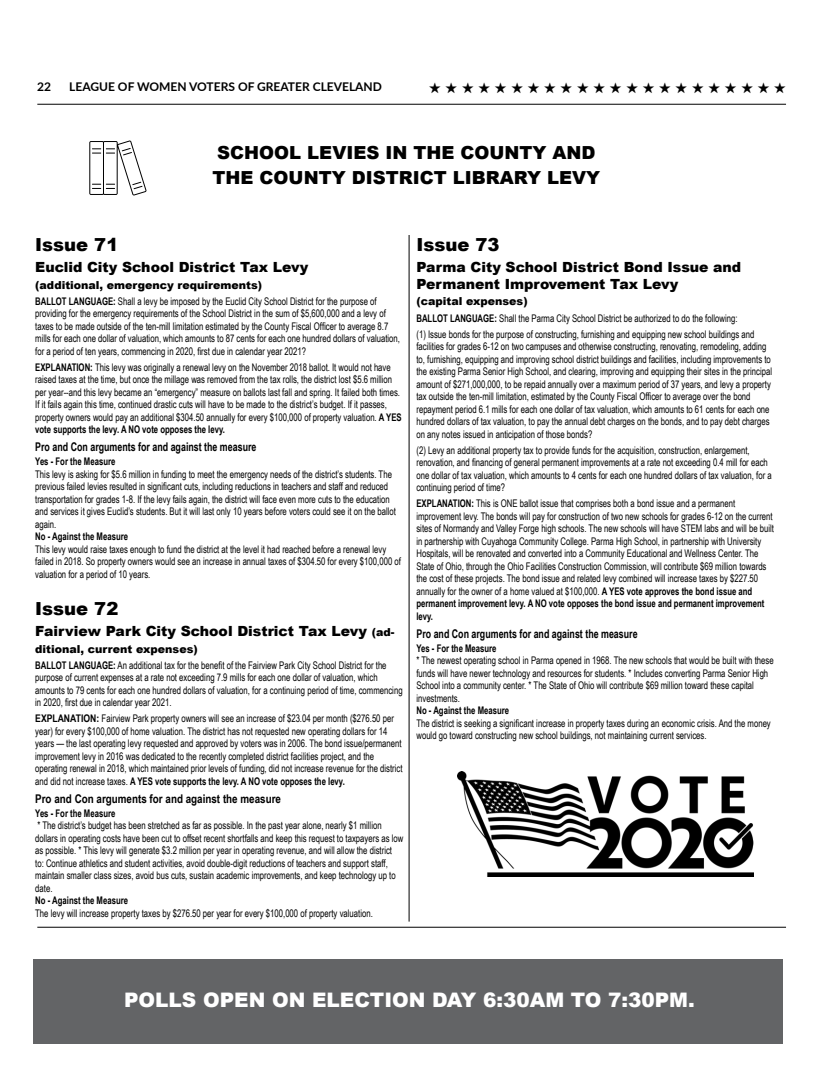
<style>
.page{position:relative;width:819px;height:1080px;background:#fff}
.page>*{position:absolute;margin:0;border:0;box-sizing:border-box;transform-origin:0 0}
.t1{font:900 20px "Arial";color:#fff}
.t2{font:900 18px/25.2px "Arial";color:#000}
.t3{font:15px "Zapf Dingbats ITC";color:#000}
.t4{font:900 14px/16.8px "Arial";color:#000}
.t5{font:700 12px "Arial Narrow";color:#000;scale:.9 1}
.t6{font:700 12px "Arial Narrow";color:#000}
.t7{font:700 12px "Lato";color:#000}
.t8{font:900 11px "Arial";color:#000}
.t9{font:10.5px/12.5px "Arial Narrow";color:#000;scale:.9 1}
.t10{font:700 10.5px "Arial Narrow";color:#000;scale:.9 1}
.s1{font-weight:700}
.s2{font-size:11px}
</style>
<div class="page">
<hr style="left:37px;top:104px;width:748px;height:1px;background:#000">
<hr style="left:37px;top:927px;width:748px;height:1px;background:#000">
<div style="left:33px;top:959px;width:749px;height:85px;background:#636466"></div>
<hr style="left:408px;top:235px;width:1px;height:687px;background:#000">
<svg style="left:89px;top:140px;width:57px;height:55px"></svg>
<img style="left:457px;top:772px;width:295px;height:104px">
<p class="t7" style="left:37px;top:78px;width:15px">22</p>
<p class="t7" style="left:69px;top:78px;width:314px">LEAGUE OF WOMEN VOTERS OF GREATER CLEVELAND</p>
<h3 class="t3" style="left:428px;top:81px;width:358px">★ ★ ★ ★ ★ ★ ★ ★ ★ ★ ★ ★ ★ ★ ★ ★ ★ ★ ★ ★ ★ ★</h3>
<h2 class="t2" style="left:212px;top:140px;width:389px">SCHOOL LEVIES IN THE COUNTY AND<br>THE COUNTY DISTRICT LIBRARY LEVY</h2>
<h2 class="t2" style="left:35px;top:232px;width:85px">Issue 71</h2>
<h3 class="t4" style="left:35px;top:258px;width:274px">Euclid City School District Tax Levy</h3>
<p class="t8" style="left:35px;top:277px;width:228px">(additional, emergency requirements)</p>
<p class="t9" style="left:35px;top:294px;width:406px"><span class="s1">BALLOT LANGUAGE:</span> Shall a levy be imposed by the Euclid City School District for the purpose of providing for the emergency requirements of the School District in the sum of $5,600,000 and a levy of taxes to be made outside of the ten-mill limitation estimated by the County Fiscal Officer to average 8.7 mills for each one dollar of valuation, which amounts to 87 cents for each one hundred dollars of valuation, for a period of ten years, commencing in 2020, first due in calendar year 2021?</p>
<p class="t9" style="left:35px;top:360px;width:408px"><span class="s1">EXPLANATION:</span> This levy was originally a renewal levy on the November 2018 ballot. It would not have raised taxes at the time, but once the millage was removed from the tax rolls, the district lost $5.6 million per year--and this levy became an “emergency” measure on ballots last fall and spring. It failed both times.<br>If it fails again this time, continued drastic cuts will have to be made to the district’s budget. If it passes, property owners would pay an additional $304.50 annually for every $100,000 of property valuation. <span class="s1">A YES vote supports the levy. A NO vote opposes the levy.</span></p>
<p class="t5" style="left:35px;top:438px;width:247px">Pro and Con arguments for and against the measure</p>
<p class="t10" style="left:35px;top:454px;width:91px">Yes - For the Measure</p>
<p class="t9" style="left:35px;top:467px;width:402px">This levy is asking for $5.6 million in funding to meet the emergency needs of the district’s students. The previous failed levies resulted in significant cuts, including reductions in teachers and staff and reduced transportation for grades 1-8. If the levy fails again, the district will face even more cuts to the education and services it gives Euclid’s students. But it will last only 10 years before voters could see it on the ballot again.</p>
<p class="t10" style="left:35px;top:529px;width:105px">No - Against the Measure</p>
<p class="t9" style="left:35px;top:542px;width:407px">This levy would raise taxes enough to fund the district at the level it had reached before a renewal levy failed in 2018. So property owners would see an increase in annual taxes of $304.50 for every $100,000 of valuation for a period of 10 years.</p>
<h2 class="t2" style="left:35px;top:596px;width:85px">Issue 72</h2>
<h3 class="t4" style="left:35px;top:622px;width:360px">Fairview Park City School District Tax Levy <span class="s2">(ad-</span></h3>
<p class="t8" style="left:35px;top:641px;width:164px">ditional, current expenses)</p>
<p class="t9" style="left:35px;top:658px;width:409px"><span class="s1">BALLOT LANGUAGE:</span> An additional tax for the benefit of the Fairview Park City School District for the purpose of current expenses at a rate not exceeding 7.9 mills for each one dollar of valuation, which amounts to 79 cents for each one hundred dollars of valuation, for a continuing period of time, commencing in 2020, first due in calendar year 2021.</p>
<p class="t9" style="left:35px;top:712px;width:409px"><span class="s1">EXPLANATION:</span> Fairview Park property owners will see an increase of $23.04 per month ($276.50 per year) for every $100,000 of home valuation. The district has not requested new operating dollars for 14 years — the last operating levy requested and approved by voters was in 2006. The bond issue/permanent improvement levy in 2016 was dedicated to the recently completed district facilities project, and the operating renewal in 2018, which maintained prior levels of funding, did not increase revenue for the district and did not increase taxes. <span class="s1">A YES vote supports the levy. A NO vote opposes the levy.</span></p>
<p class="t6" style="left:35px;top:790px;width:247px">Pro and Con arguments for and against the measure</p>
<p class="t10" style="left:35px;top:805px;width:91px">Yes - For the Measure</p>
<p class="t9" style="left:35px;top:819px;width:410px">* The district’s budget has been stretched as far as possible. In the past year alone, nearly $1 million dollars in operating costs have been cut to offset recent shortfalls and keep this request to taxpayers as low as possible. * This levy will generate $3.2 million per year in operating revenue, and will allow the district<br>to: Continue athletics and student activities, avoid double-digit reductions of teachers and support staff, maintain smaller class sizes, avoid bus cuts, sustain academic improvements, and keep technology up to date.</p>
<p class="t10" style="left:35px;top:893px;width:105px">No - Against the Measure</p>
<p class="t9" style="left:35px;top:906px;width:376px">The levy will increase property taxes by $276.50 per year for every $100,000 of property valuation.</p>
<h2 class="t2" style="left:416px;top:232px;width:85px">Issue 73</h2>
<h3 class="t4" style="left:416px;top:258px;width:326px">Parma City School District Bond Issue and<br>Permanent Improvement Tax Levy</h3>
<p class="t8" style="left:416px;top:294px;width:113px">(capital expenses)</p>
<p class="t9" style="left:416px;top:309px;width:377px;line-height:16.1px"><span class="s1">BALLOT LANGUAGE:</span> Shall the Parma City School District be authorized to do the following:<br>(1) Issue bonds for the purpose of constructing, furnishing and equipping new school buildings and</p>
<p class="t9" style="left:416px;top:340px;width:396px">facilities for grades 6-12 on two campuses and otherwise constructing, renovating, remodeling, adding to, furnishing, equipping and improving school district buildings and facilities, including improvements to the existing Parma Senior High School, and clearing, improving and equipping their sites in the principal amount of $271,000,000, to be repaid annually over a maximum period of 37 years, and levy a property tax outside the ten-mill limitation, estimated by the County Fiscal Officer to average over the bond repayment period 6.1 mills for each one dollar of tax valuation, which amounts to 61 cents for each one hundred dollars of tax valuation, to pay the annual debt charges on the bonds, and to pay debt charges on any notes issued in anticipation of those bonds?</p>
<p class="t9" style="left:416px;top:443px;width:396px">(2) Levy an additional property tax to provide funds for the acquisition, construction, enlargement, renovation, and financing of general permanent improvements at a rate not exceeding 0.4 mill for each one dollar of tax valuation, which amounts to 4 cents for each one hundred dollars of tax valuation, for a continuing period of time?</p>
<p class="t9" style="left:416px;top:497px;width:398px"><span class="s1">EXPLANATION:</span> This is ONE ballot issue that comprises both a bond issue and a permanent improvement levy. The bonds will pay for construction of two new schools for grades 6-12 on the current sites of Normandy and Valley Forge high schools. The new schools will have STEM labs and will be built in partnership with Cuyahoga Community College. Parma High School, in partnership with University Hospitals, will be renovated and converted into a Community Educational and Wellness Center. The State of Ohio, through the Ohio Facilities Construction Commission, will contribute $69 million towards the cost of these projects. The bond issue and related levy combined will increase taxes by $227.50 annually for the owner of a home valued at $100,000. <span class="s1">A YES vote approves the bond issue and permanent improvement levy. A NO vote opposes the bond issue and permanent improvement levy.</span></p>
<p class="t5" style="left:416px;top:625px;width:247px">Pro and Con arguments for and against the measure</p>
<p class="t10" style="left:416px;top:640px;width:91px">Yes - For the Measure</p>
<p class="t9" style="left:416px;top:654px;width:398px">* The newest operating school in Parma opened in 1968. The new schools that would be built with these funds will have newer technology and resources for students. * Includes converting Parma Senior High School into a community center. * The State of Ohio will contribute $69 million toward these capital investments.</p>
<p class="t10" style="left:416px;top:703px;width:105px">No - Against the Measure</p>
<p class="t9" style="left:416px;top:716px;width:395px">The district is seeking a significant increase in property taxes during an economic crisis. And the money would go toward constructing new school buildings, not maintaining current services.</p>
<h1 class="t1" style="left:124px;top:986px;width:572px">POLLS OPEN ON ELECTION DAY 6:30AM TO 7:30PM.</h1>
</div>
